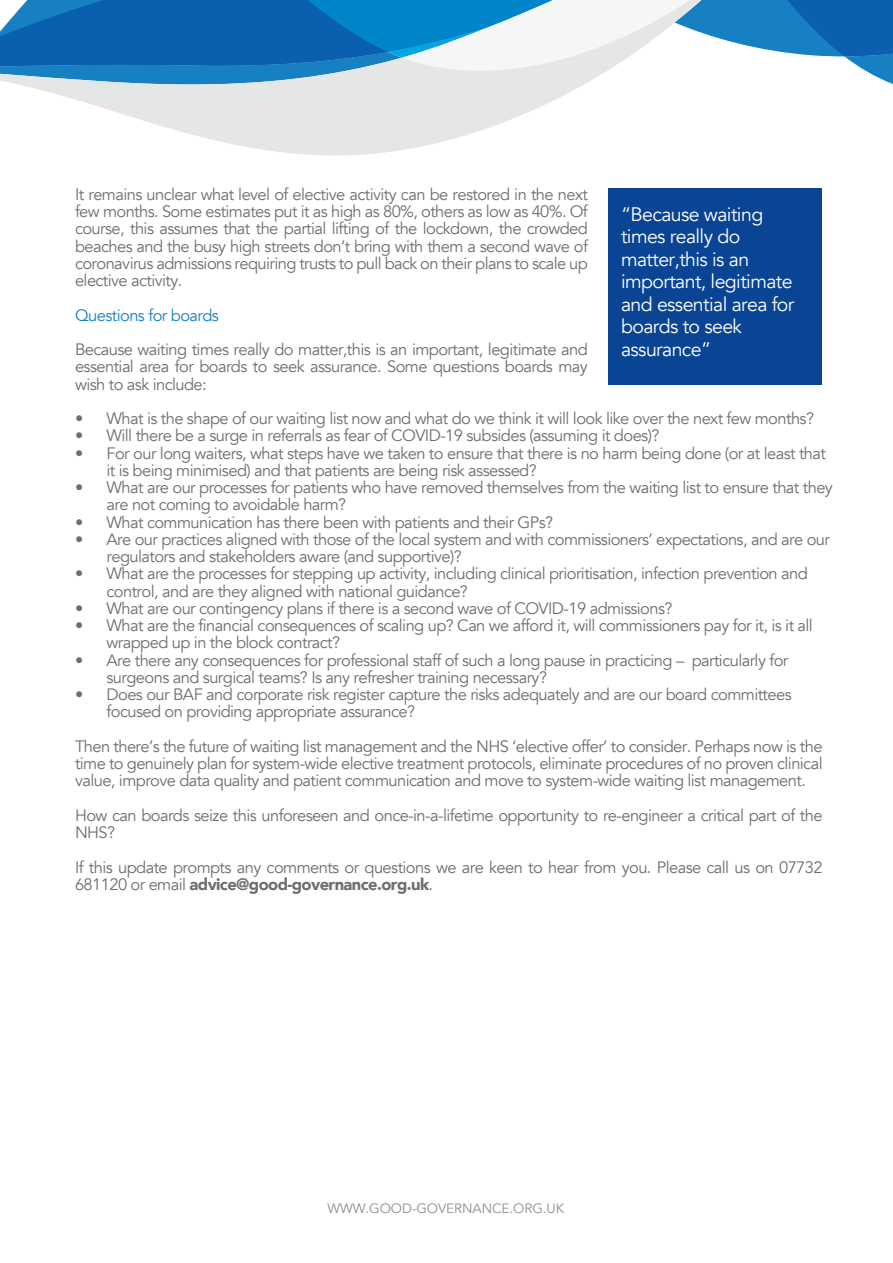
<style>
.page{position:relative;width:893px;height:1263px;background:#fff}
.page>*{position:absolute;margin:0;border:0;box-sizing:border-box;transform-origin:0 0}
.t1{font:19.5px/22.5px "Avenir";letter-spacing:-.03em;color:#fff}
.t2{font:16.5px/17.2px "Avenir";letter-spacing:-.035em;color:#6d6e70}
.t3{font:16.5px "Avenir";letter-spacing:-.035em;color:#1780c3}
.t4{font:13.5px "Avenir";letter-spacing:-.005em;color:#8c8e90}
.s1{font-weight:900}
</style>
<div class="page">
<svg style="left:18px;top:84px;width:566px;height:72px;fill:#e5e6e6"></svg>
<svg style="left:0;top:0;width:893px;height:84px"></svg>
<div style="left:608px;top:189px;width:213px;height:196px;background:#094594"></div>
<p class="t2" style="left:75px;top:186px;width:514px;text-align:justify">It remains unclear what level of elective activity can be restored in the next few months. Some estimates put it as high as 80%, others as low as 40%. Of course, this assumes that the partial lifting of the lockdown, the crowded beaches and the busy high streets don’t bring with them a second wave of coronavirus admissions requiring trusts to pull back on their plans to scale up elective activity.</p>
<p class="t3" style="left:75px;top:305px;width:145px">Questions for boards</p>
<p class="t2" style="left:75px;top:341px;width:514px;text-align:justify">Because waiting times really do matter,this is an important, legitimate and essential area for boards to seek assurance. Some questions boards may wish to ask include:</p>
<p class="t2" style="left:75px;top:410px;width:740px">• What is the shape of our waiting list now and what do we think it will look like over the next few months?</p>
<p class="t2" style="left:75px;top:427px;width:586px">• Will there be a surge in referrals as fear of COVID-19 subsides (assuming it does)?</p>
<p class="t2" style="left:107px;top:445px;width:721px;text-indent:-32px">• For our long waiters, what steps have we taken to ensure that there is no harm being done (or at least that it is being minimised) and that patients are being risk assessed?</p>
<p class="t2" style="left:107px;top:479px;width:728px;text-indent:-32px">• What are our processes for patients who have removed themselves from the waiting list to ensure that they are not coming to avoidable harm?</p>
<p class="t2" style="left:75px;top:514px;width:480px">• What communication has there been with patients and their GPs?</p>
<p class="t2" style="left:107px;top:531px;width:725px;text-indent:-32px">• Are our practices aligned with those of the local system and with commissioners’ expectations, and are our regulators and stakeholders aware (and supportive)?</p>
<p class="t2" style="left:107px;top:565px;width:703px;text-indent:-32px">• What are the processes for stepping up activity, including clinical prioritisation, infection prevention and control, and are they aligned with national guidance?</p>
<p class="t2" style="left:75px;top:600px;width:599px">• What are our contingency plans if there is a second wave of COVID-19 admissions?</p>
<p class="t2" style="left:107px;top:617px;width:708px;text-indent:-32px">• What are the financial consequences of scaling up? Can we afford it, will commissioners pay for it, is it all wrapped up in the block contract?</p>
<p class="t2" style="left:107px;top:652px;width:683px;text-indent:-32px">• Are there any consequences for professional staff of such a long pause in practicing – particularly for surgeons and surgical teams? Is any refresher training necessary?</p>
<p class="t2" style="left:107px;top:686px;width:687px;text-indent:-32px">• Does our BAF and corporate risk register capture the risks adequately and are our board committees focused on providing appropriate assurance?</p>
<p class="t2" style="left:75px;top:738px;width:749px;text-align:justify">Then there’s the future of waiting list management and the NHS ‘elective offer’ to consider. Perhaps now is the time to genuinely plan for system-wide elective treatment protocols, eliminate procedures of no proven clinical value, improve data quality and patient communication and move to system-wide waiting list management.</p>
<p class="t2" style="left:75px;top:807px;width:749px">How can boards seize this unforeseen and once-in-a-lifetime opportunity to re-engineer a critical part of the<br>NHS?</p>
<p class="t2" style="left:75px;top:858px;width:749px">If this update prompts any comments or questions we are keen to hear from you. Please call us on 07732<br>681120 or email <span class="s1">advice@good-governance.org.uk</span>.</p>
<p class="t1" style="left:621px;top:203px;width:175px">“Because waiting times really do matter,this is an important, legitimate and essential area for boards to seek assurance”</p>
<p class="t4" style="left:328px;top:1200px;width:238px">WWW.GOOD-GOVERNANCE.ORG.UK</p>
</div>
